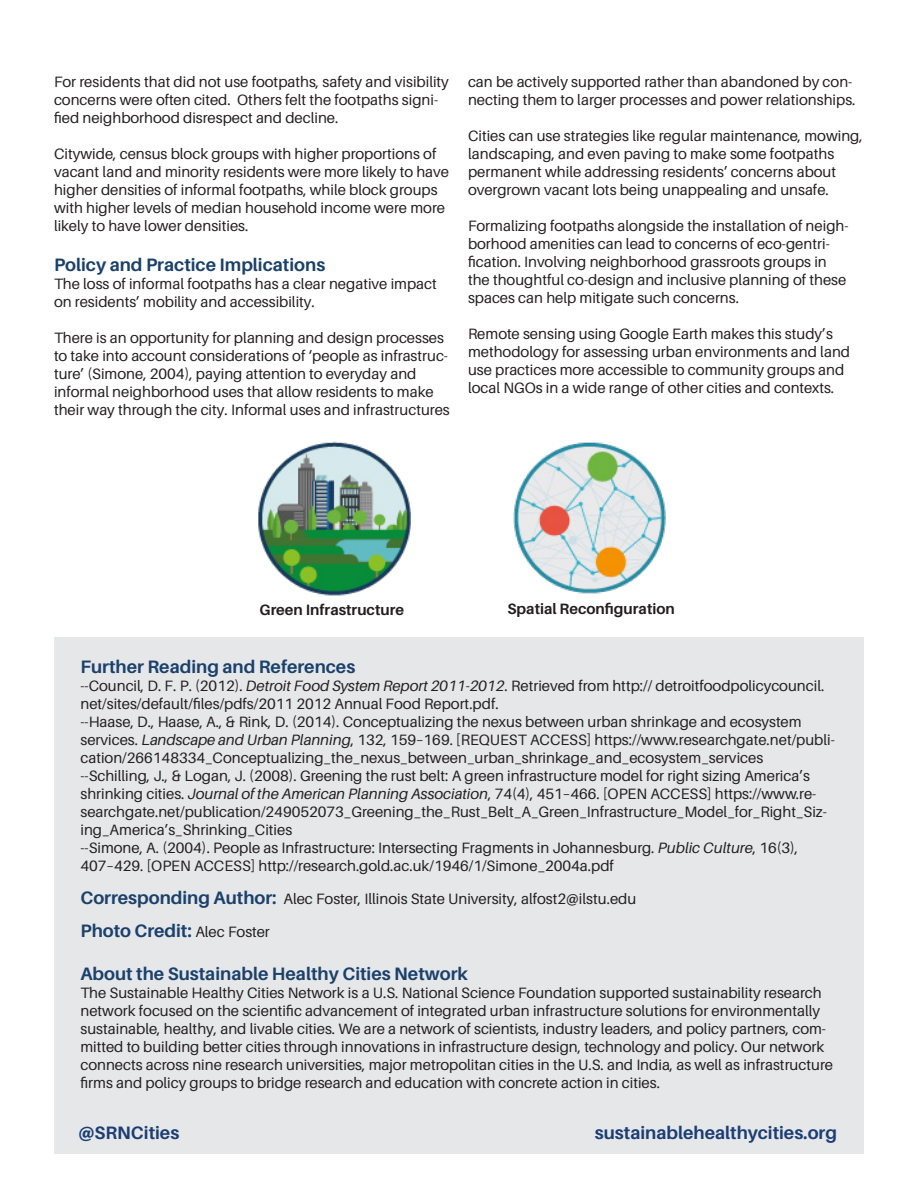
<style>
.page{position:relative;width:918px;height:1188px;background:#fff}
.page>*{position:absolute;margin:0;border:0;box-sizing:border-box;transform-origin:0 0}
.t1{font:700 18px "Aileron";color:#1b416b}
.t2{font:700 18px "Aileron";color:#1b3e73}
.t3{font:15px/18px "Aileron";color:#231f20}
.t4{font:700 15px "Aileron";color:#231f20}
.s1{font-style:italic}
.s2{font-weight:700;font-size:18px;color:#1b416b}
.s3{font-weight:400;font-size:15px;color:#231f20}
</style>
<div class="page">
<div style="left:54px;top:637px;width:810px;height:516px;background:#e6e7e9"></div>
<img style="left:513px;top:442px;width:153px;height:152px">
<img style="left:258px;top:441px;width:153px;height:155px">
<p class="t3" style="left:54px;top:73px;width:397px">For residents that did not use footpaths, safety and visibility concerns were often cited. Others felt the footpaths signi&shy;fied neighborhood disrespect and decline.</p>
<p class="t3" style="left:54px;top:145px;width:397px">Citywide, census block groups with higher proportions of vacant land and minority residents were more likely to have higher densities of informal footpaths, while block groups with higher levels of median household income were more likely to have lower densities.</p>
<p class="t1" style="left:54px;top:254px;width:273px">Policy and Practice Implications</p>
<p class="t3" style="left:54px;top:275px;width:384px">The loss of informal footpaths has a clear negative impact on residents’ mobility and accessibility.</p>
<p class="t3" style="left:54px;top:329px;width:397px">There is an opportunity for planning and design processes to take into account considerations of ‘people as infrastruc&shy;ture’ (Simone, 2004), paying attention to everyday and informal neighborhood uses that allow residents to make their way through the city. Informal uses and infrastructures</p>
<p class="t3" style="left:468px;top:73px;width:389px">can be actively supported rather than abandoned by con&shy;necting them to larger processes and power relationships.</p>
<p class="t3" style="left:468px;top:127px;width:396px">Cities can use strategies like regular maintenance, mowing, landscaping, and even paving to make some footpaths permanent while addressing residents’ concerns about overgrown vacant lots being unappealing and unsafe.</p>
<p class="t3" style="left:468px;top:217px;width:382px">Formalizing footpaths alongside the installation of neigh&shy;borhood amenities can lead to concerns of eco-gentri&shy;fication. Involving neighborhood grassroots groups in the thoughtful co-design and inclusive planning of these spaces can help mitigate such concerns.</p>
<p class="t3" style="left:468px;top:325px;width:384px">Remote sensing using Google Earth makes this study’s methodology for assessing urban environments and land use practices more accessible to community groups and local NGOs in a wide range of other cities and contexts.</p>
<p class="t4" style="left:260px;top:602px;width:146px">Green Infrastructure</p>
<p class="t4" style="left:507px;top:601px;width:169px">Spatial Reconfiguration</p>
<p class="t1" style="left:80px;top:656px;width:276px">Further Reading and References</p>
<p class="t3" style="left:80px;top:677px;width:745px">--Council, D. F. P. (2012). <span class="s1">Detroit Food System Report 2011-2012</span>. Retrieved from http:// detroitfoodpolicycouncil. net/sites/default/files/pdfs/2011 2012 Annual Food Report.pdf.</p>
<p class="t3" style="left:80px;top:713px;width:756px">--Haase, D., Haase, A., &amp; Rink, D. (2014). Conceptualizing the nexus between urban shrinkage and ecosystem services. <span class="s1">Landscape and Urban Planning</span>, 132, 159–169. [REQUEST ACCESS] https://www.researchgate.net/publi&shy;cation/266148334_Conceptualizing_the_nexus_between_urban_shrinkage_and_ecosystem_services</p>
<p class="t3" style="left:80px;top:767px;width:748px">--Schilling, J., &amp; Logan, J. (2008). Greening the rust belt: A green infrastructure model for right sizing America’s shrinking cities. <span class="s1">Journal of the American Planning Association</span>, 74(4), 451–466. [OPEN ACCESS] https://www.re&shy;searchgate.net/publication/249052073_Greening_the_Rust_Belt_A_Green_Infrastructure_Model_for_Right_Siz&shy;ing_America’s_Shrinking_Cities</p>
<p class="t3" style="left:80px;top:839px;width:719px">--Simone, A. (2004). People as Infrastructure: Intersecting Fragments in Johannesburg. <span class="s1">Public Culture</span>, 16(3),<br>407–429. [OPEN ACCESS] http://research.gold.ac.uk/1946/1/Simone_2004a.pdf</p>
<p class="t3" style="left:80px;top:890px;width:557px"><span class="s2">Corresponding Author:</span> Alec Foster, Illinois State University, alfost2@ilstu.edu</p>
<p class="t1" style="left:80px;top:920px;width:191px">Photo Credit: <span class="s3">Alec Foster</span></p>
<p class="t1" style="left:80px;top:964px;width:389px">About the Sustainable Healthy Cities Network</p>
<p class="t3" style="left:80px;top:984px;width:754px">The Sustainable Healthy Cities Network is a U.S. National Science Foundation supported sustainability research network focused on the scientific advancement of integrated urban infrastructure solutions for environmentally sustainable, healthy, and livable cities. We are a network of scientists, industry leaders, and policy partners, com&shy;mitted to building better cities through innovations in infrastructure design, technology and policy. Our network connects across nine research universities, major metropolitan cities in the U.S. and India, as well as infrastructure firms and policy groups to bridge research and education with concrete action in cities.</p>
<p class="t2" style="left:78px;top:1123px;width:102px">@SRNCities</p>
<p class="t2" style="left:595px;top:1123px;width:244px">sustainablehealthycities.org</p>
</div>
